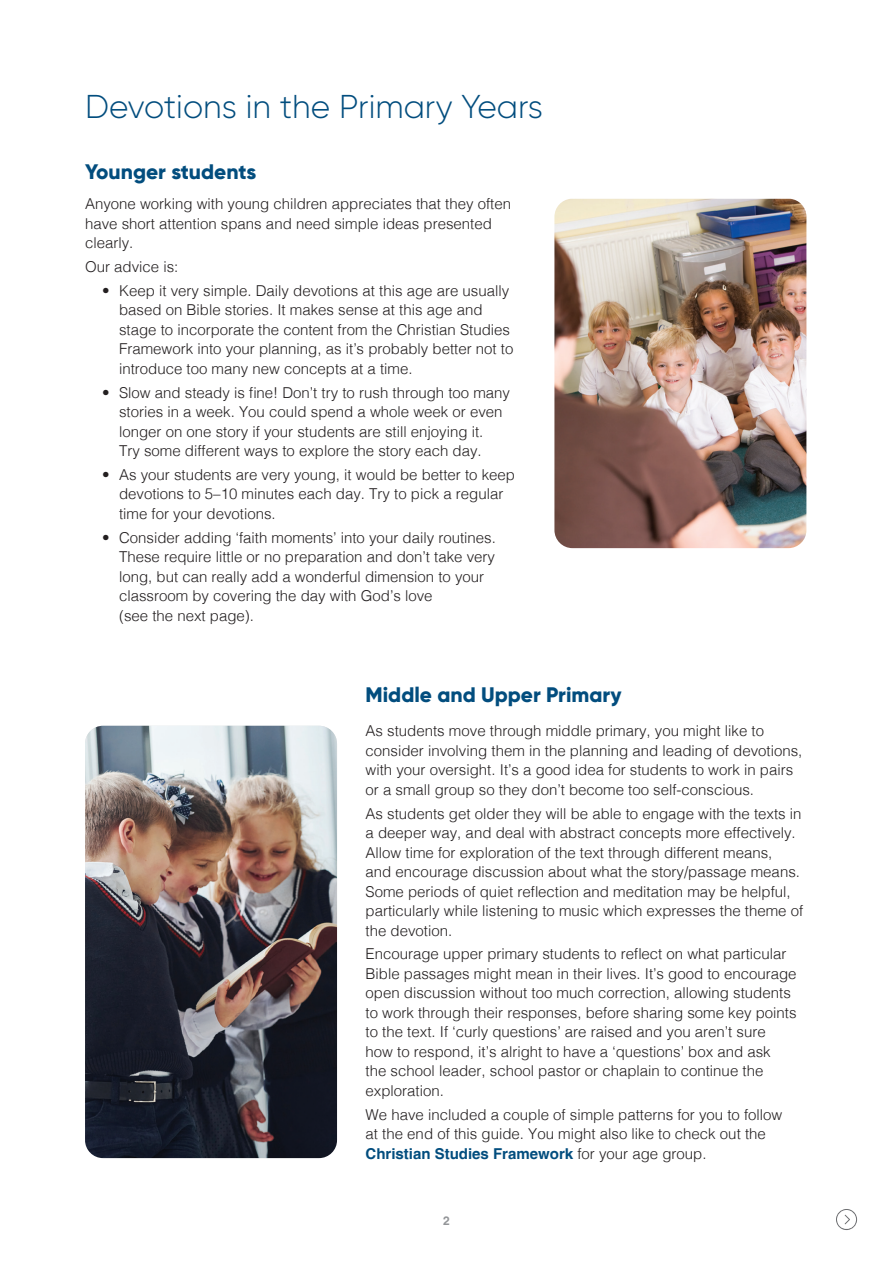
<style>
.page{position:relative;width:893px;height:1263px;background:#fff}
.page>*{position:absolute;margin:0;border:0;box-sizing:border-box;transform-origin:0 0}
.t1{font:300 33px "Gilroy";color:#024d7e}
.t2{font:800 21px "Gilroy";color:#024d7e}
.t3{font:300 15px/19.5px "Helvetica";color:#231f20}
.t4{font:700 12px "Helvetica";color:#939598}
.s1{font-weight:700;color:#024d7e}
</style>
<div class="page">
<img style="left:554px;top:199px;width:252px;height:349px">
<img style="left:85px;top:726px;width:252px;height:432px">
<svg style="left:836px;top:1209px;width:21px;height:21px"></svg>
<h1 class="t1" style="left:85px;top:86px;width:459px">Devotions in the Primary Years</h1>
<h2 class="t2" style="left:85px;top:159px;width:173px">Younger students</h2>
<p class="t3" style="left:85px;top:193px;width:428px">Anyone working with young children appreciates that they often have short attention spans and need simple ideas presented clearly.</p>
<p class="t3" style="left:85px;top:256px;width:95px">Our advice is:</p>
<p class="t3" style="left:119px;top:280px;width:396px;text-indent:-17px">• Keep it very simple. Daily devotions at this age are usually based on Bible stories. It makes sense at this age and stage to incorporate the content from the Christian Studies Framework into your planning, as it’s probably better not to introduce too many new concepts at a time.</p>
<p class="t3" style="left:119px;top:382px;width:392px;text-indent:-17px">• Slow and steady is fine! Don’t try to rush through too many stories in a week. You could spend a whole week or even longer on one story if your students are still enjoying it.<br>Try some different ways to explore the story each day.</p>
<p class="t3" style="left:119px;top:464px;width:397px;text-indent:-17px">• As your students are very young, it would be better to keep devotions to 5–10 minutes each day. Try to pick a regular time for your devotions.</p>
<p class="t3" style="left:119px;top:526px;width:378px;text-indent:-17px">• Consider adding ‘faith moments’ into your daily routines.<br>These require little or no preparation and don’t take very long, but can really add a wonderful dimension to your classroom by covering the day with God’s love<br>(see the next page).</p>
<h2 class="t2" style="left:366px;top:682px;width:257px">Middle and Upper Primary</h2>
<p class="t3" style="left:366px;top:720px;width:438px">As students move through middle primary, you might like to consider involving them in the planning and leading of devotions, with your oversight. It’s a good idea for students to work in pairs or a small group so they don’t become too self-conscious.</p>
<p class="t3" style="left:366px;top:802px;width:439px">As students get older they will be able to engage with the texts in a deeper way, and deal with abstract concepts more effectively.<br>Allow time for exploration of the text through different means,<br>and encourage discussion about what the story/passage means.<br>Some periods of quiet reflection and meditation may be helpful, particularly while listening to music which expresses the theme of the devotion.</p>
<p class="t3" style="left:366px;top:943px;width:432px">Encourage upper primary students to reflect on what particular Bible passages might mean in their lives. It’s good to encourage open discussion without too much correction, allowing students to work through their responses, before sharing some key points to the text. If ‘curly questions’ are raised and you aren’t sure how to respond, it’s alright to have a ‘questions’ box and ask<br>the school leader, school pastor or chaplain to continue the exploration.</p>
<p class="t3" style="left:366px;top:1103px;width:418px">We have included a couple of simple patterns for you to follow at the end of this guide. You might also like to check out the<br><span class="s1">Christian Studies Framework</span> for your age group.</p>
<p class="t4" style="left:443px;top:1213px;width:8px">2</p>
</div>
